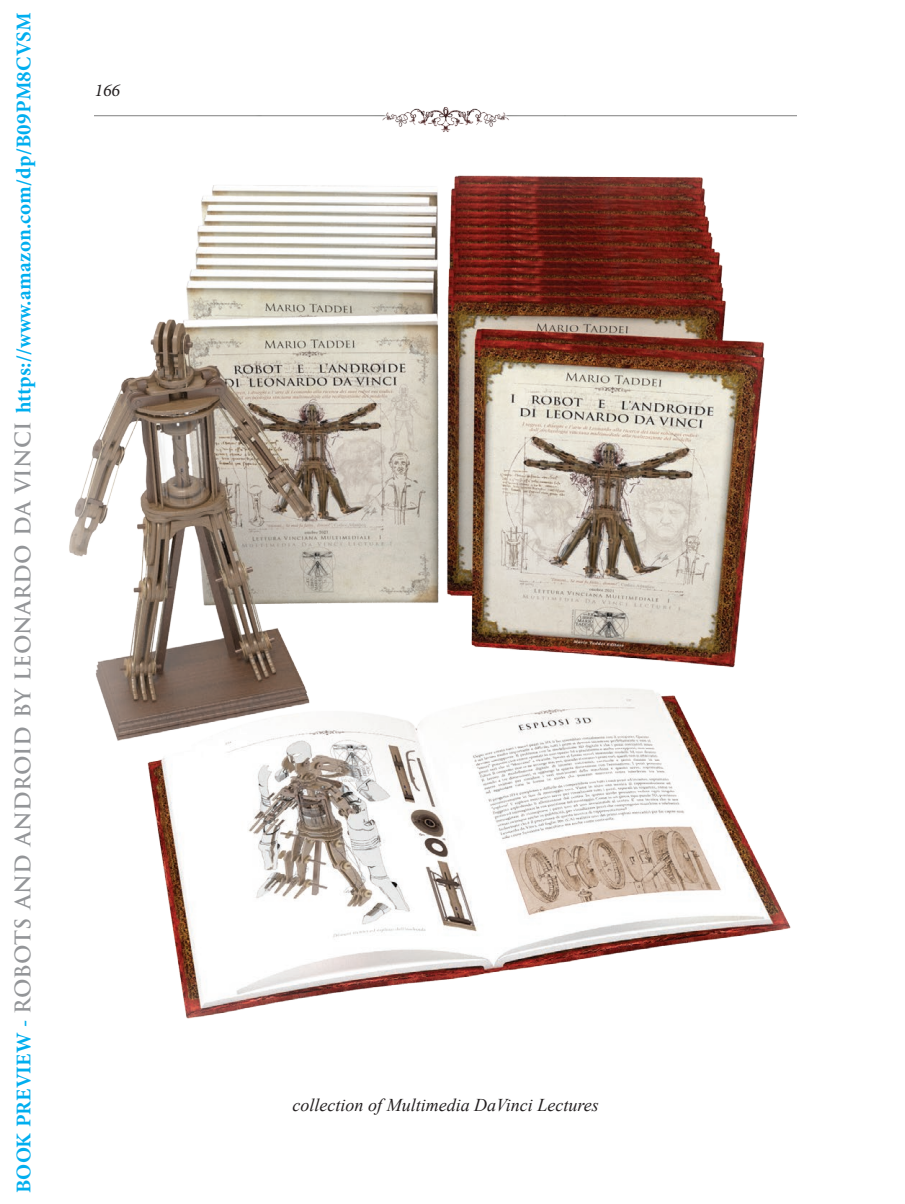
<style>
.page{position:relative;width:905px;height:1204px;background:#fff}
.page>*{position:absolute;margin:0;border:0;box-sizing:border-box;transform-origin:0 0}
.t1{font:700 21px "Minion Pro";letter-spacing:.005em;color:#00aeef}
.t2{font:italic 18px "Times New Roman";color:#231f20}
.t3{font:italic 18px "Minion Pro";color:#231f20}
.s1{font-family:"Trajan Pro";color:#939598}
</style>
<div class="page">
<img style="left:69px;top:175px;width:722px;height:844px">
<img style="left:94px;top:107px;width:702px;height:25px">
<p class="t1" style="left:9px;top:1193px;width:1182px;rotate:-90deg">BOOK PREVIEW - <span class="s1">ROBOTS AND ANDROID BY LEONARDO DA VINCI</span> https://www.amazon.com/dp/B09PM8CVSM</p>
<p class="t3" style="left:94px;top:78px;width:27px">166</p>
<p class="t2" style="left:292px;top:1092px;width:307px">collection of Multimedia DaVinci Lectures</p>
</div>
